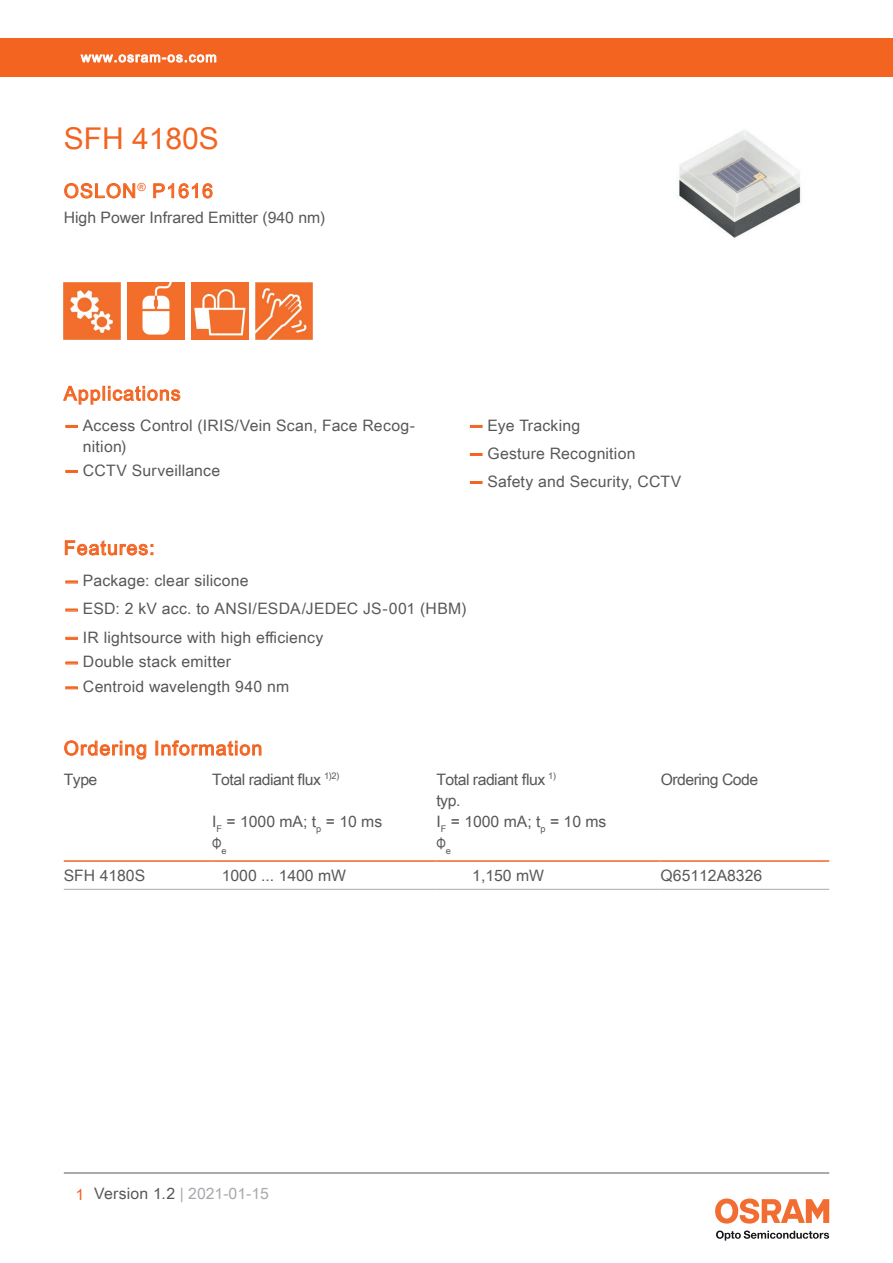
<style>
.page{position:relative;width:893px;height:1263px;background:#fff}
.page>*{position:absolute;margin:0;border:0;box-sizing:border-box;transform-origin:0 0}
.t1{font:30px "Arial Unicode MS";color:#f36421}
.t2{font:19.5px "Arial Unicode MS";letter-spacing:.055em;color:#f36421}
.t3{font:15.75px/21px "Arial Unicode MS";letter-spacing:.01em;color:#57585a}
.t4{font:15.75px "Arial Unicode MS";letter-spacing:-.03em;color:#57585a}
.t5{font:15.75px "Arial Unicode MS";color:#a8a9ad}
.t6{font:15.75px "Arial";color:#57585a;scale:.75 1}
.t7{font:13.5px "Arial Unicode MS";letter-spacing:.085em;color:#fff}
.s1{font-family:"Helvetica Neue LT Pro";font-weight:700;color:#f36421}
.s2{color:#f36421}
.s3{color:#57585a}
</style>
<div class="page">
<hr style="left:64px;top:1173px;width:765px;height:1px;background:#57585a">
<svg style="left:716px;top:1230px;width:113px;height:10px"></svg>
<svg style="left:715px;top:1198px;width:114px;height:25px"></svg>
<div style="left:0;top:38px;width:893px;height:39px;background:#f36421"></div>
<svg style="left:80px;top:54px;width:137px;height:9px"></svg>
<svg style="left:63px;top:385px;width:118px;height:20px"></svg>
<img style="left:679px;top:130px;width:122px;height:108px">
<svg style="left:64px;top:183px;width:72px;height:16px"></svg>
<svg style="left:153px;top:183px;width:60px;height:16px"></svg>
<img style="left:64px;top:282px;width:57px;height:57px">
<img style="left:128px;top:282px;width:57px;height:57px">
<img style="left:191px;top:282px;width:58px;height:57px">
<img style="left:255px;top:282px;width:57px;height:57px">
<svg style="left:66px;top:425px;width:11px;height:2px"></svg>
<svg style="left:66px;top:470px;width:11px;height:2px"></svg>
<svg style="left:470px;top:425px;width:12px;height:2px"></svg>
<svg style="left:470px;top:453px;width:12px;height:2px"></svg>
<svg style="left:470px;top:481px;width:12px;height:2px"></svg>
<svg style="left:65px;top:540px;width:88px;height:16px"></svg>
<svg style="left:66px;top:581px;width:11px;height:2px"></svg>
<svg style="left:66px;top:609px;width:11px;height:2px"></svg>
<svg style="left:66px;top:637px;width:11px;height:2px"></svg>
<svg style="left:66px;top:662px;width:11px;height:2px"></svg>
<svg style="left:66px;top:687px;width:11px;height:2px"></svg>
<hr style="left:64px;top:860px;width:148px;height:2px;background:#f36421">
<hr style="left:212px;top:860px;width:224px;height:2px;background:#f36421">
<hr style="left:436px;top:860px;width:225px;height:2px;background:#f36421">
<hr style="left:661px;top:860px;width:168px;height:2px;background:#f36421">
<hr style="left:64px;top:889px;width:148px;height:1px;background:#a8a9ad">
<hr style="left:212px;top:889px;width:224px;height:1px;background:#a8a9ad">
<hr style="left:436px;top:889px;width:225px;height:1px;background:#a8a9ad">
<hr style="left:661px;top:889px;width:168px;height:1px;background:#a8a9ad">
<svg style="left:64px;top:740px;width:83px;height:20px"></svg>
<div style="left:155px;top:741px;width:3px;height:14px;border:1px solid #f36421"></div>
<svg style="left:161px;top:740px;width:101px;height:16px"></svg>
<p class="t7" style="left:81px;top:47px;width:137px">www.osram-os.com</p>
<h1 class="t1" style="left:64px;top:117px;width:157px">SFH 4180S</h1>
<p class="t2" style="left:64px;top:177px;width:151px">OSLON<sup>®</sup> P1616</p>
<p class="t3" style="left:64px;top:207px;width:263px">High Power Infrared Emitter (940 nm)</p>
<p class="t2" style="left:64px;top:379px;width:118px">Applications</p>
<p class="t3" style="left:83px;top:414px;width:334px;text-indent:-19px"><span class="s1">—</span> Access Control (IRIS/Vein Scan, Face Recog&shy;nition)</p>
<p class="t3" style="left:64px;top:459px;width:158px"><span class="s1">—</span> CCTV Surveillance</p>
<p class="t3" style="left:468px;top:414px;width:113px"><span class="s1">—</span> Eye Tracking</p>
<p class="t3" style="left:468px;top:442px;width:169px"><span class="s1">—</span> Gesture Recognition</p>
<p class="t3" style="left:468px;top:470px;width:215px"><span class="s1">—</span> Safety and Security, CCTV</p>
<p class="t2" style="left:64px;top:534px;width:92px">Features:</p>
<p class="t3" style="left:64px;top:570px;width:186px"><span class="s1">—</span> Package: clear silicone</p>
<p class="t3" style="left:64px;top:598px;width:404px"><span class="s1">—</span> ESD: 2 kV acc. to ANSI/ESDA/JEDEC JS-001 (HBM)</p>
<p class="t3" style="left:64px;top:626px;width:261px"><span class="s1">—</span> IR lightsource with high efficiency</p>
<p class="t3" style="left:64px;top:651px;width:169px"><span class="s1">—</span> Double stack emitter</p>
<p class="t3" style="left:64px;top:676px;width:227px"><span class="s1">—</span> Centroid wavelength 940 nm</p>
<p class="t2" style="left:64px;top:734px;width:200px">Ordering Information</p>
<p class="t3" style="left:64px;top:768px;width:35px">Type</p>
<p class="t4" style="left:212px;top:768px;width:129px">Total radiant flux <sup>1)2)</sup></p>
<p class="t4" style="left:436px;top:768px;width:121px">Total radiant flux <sup>1)</sup></p>
<p class="t4" style="left:661px;top:768px;width:99px">Ordering Code</p>
<p class="t3" style="left:436px;top:789px;width:25px">typ.</p>
<p class="t3" style="left:212px;top:811px;width:172px">I<sub>F</sub> = 1000 mA; t<sub>p</sub> = 10 ms</p>
<p class="t3" style="left:436px;top:811px;width:172px">I<sub>F</sub> = 1000 mA; t<sub>p</sub> = 10 ms</p>
<p class="t6" style="left:212px;top:832px;width:21px">Φ<sub>e</sub></p>
<p class="t6" style="left:436px;top:832px;width:21px">Φ<sub>e</sub></p>
<p class="t3" style="left:64px;top:864px;width:83px">SFH 4180S</p>
<p class="t3" style="left:222px;top:864px;width:126px">1000 ... 1400 mW</p>
<p class="t3" style="left:472px;top:864px;width:73px">1,150 mW</p>
<p class="t3" style="left:661px;top:864px;width:103px">Q65112A8326</p>
<p class="t5" style="left:76px;top:1182px;width:195px"><span class="s2">1</span> <span class="s3">Version 1.2</span> | 2021-01-15</p>
</div>
